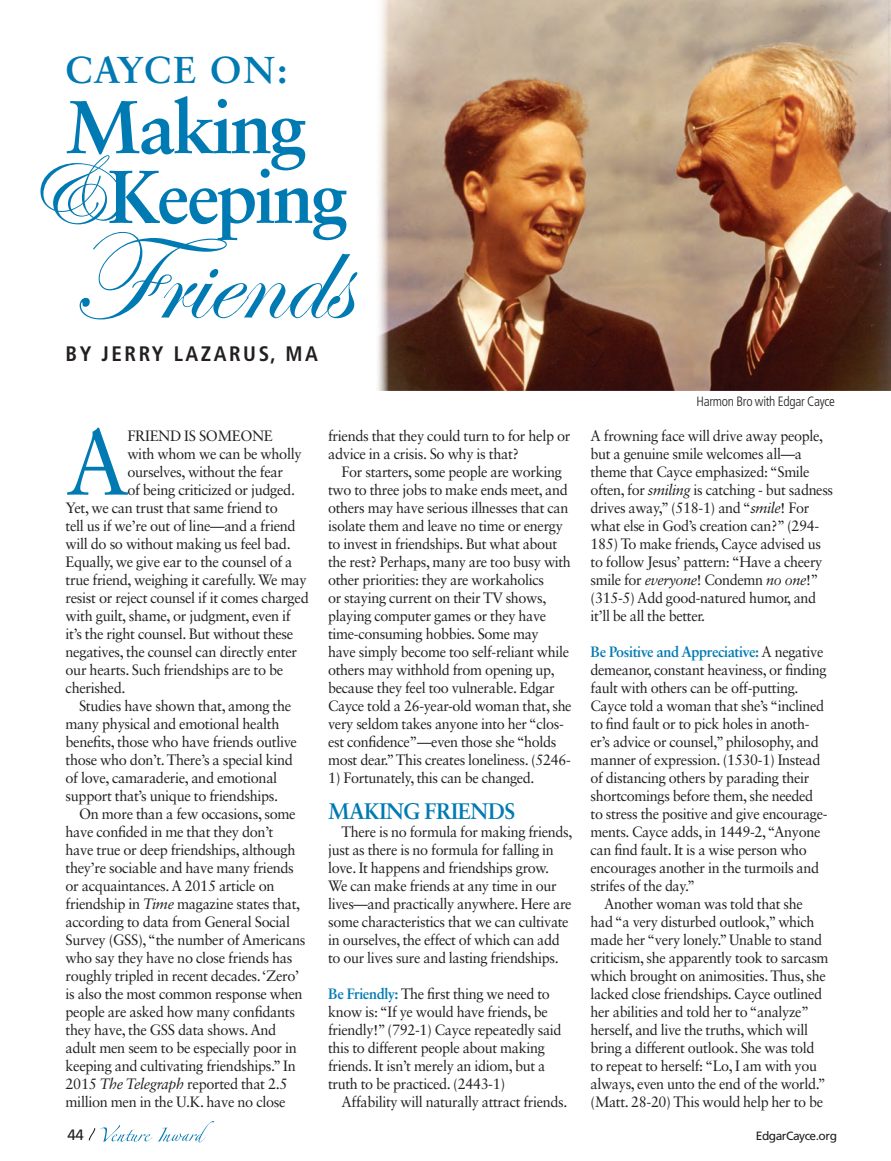
<style>
.page{position:relative;width:891px;height:1161px;background:#fff}
.page>*{position:absolute;margin:0;border:0;box-sizing:border-box;transform-origin:0 0}
.t1{font:127.05px "Edwardian Script ITC";letter-spacing:-.01em;color:#007ab3}
.t2{font:105px "Edwardian Script ITC";color:#007ab3}
.t3{font:92.4px "Sabon LT Std";color:#007ab3;scale:.96 1}
.t4{font:700 75px "Sabon LT Std";letter-spacing:-.035em;color:#007ab3}
.t5{font:700 37.5px "Sabon LT Std";letter-spacing:.02em;color:#007ab3}
.t6{font:700 22.5px "Sabon LT Std";letter-spacing:-.025em;color:#007ab3;scale:.96 1}
.t7{font:700 condensed 21px "Frutiger LT Std";letter-spacing:.12em;color:#231f20}
.t8{font:15px/18px "Sabon LT Std";letter-spacing:-.025em;color:#231f20;scale:.96 1}
.t9{font:15px/18px "Sabon LT Std";letter-spacing:-.025em;color:#231f20}
.t10{font:700 15px "Sabon LT Std";letter-spacing:-.025em;color:#007ab3;scale:.96 1}
.t11{font:15px "Frutiger LT Std";color:#231f20}
.t12{font:300 condensed 13.5px "Frutiger LT Std";letter-spacing:-.02em;color:#231f20}
.t13{font:12px "Frutiger LT Std";letter-spacing:-.04em;color:#231f20}
.s1{font-style:italic}
.s2{font-weight:700;color:#007ab3}
.s3{font-weight:400;color:#231f20}
</style>
<div class="page">
<svg style="left:158px;top:1126px;width:50px;height:16px"></svg>
<svg style="left:89px;top:1126px;width:63px;height:16px"></svg>
<img style="left:377px;top:0;width:514px;height:390px">
<h3 class="t5" style="left:66px;top:46px;width:224px">CAYCE ON:</h3>
<h3 class="t4" style="left:66px;top:81px;width:243px">Making</h3>
<h2 class="t2" style="left:20px;top:133px;width:93px">&amp;</h2>
<h3 class="t4" style="left:108px;top:150px;width:242px">Keeping</h3>
<h1 class="t1" style="left:72px;top:209px;width:279px">Friends</h1>
<h3 class="t7" style="left:66px;top:341px;width:254px">BY JERRY LAZARUS, MA</h3>
<h3 class="t3" style="left:66px;top:408px;width:68px">A</h3>
<p class="t9" style="left:127px;top:426px;width:147px">FRIEND IS SOMEONE</p>
<p class="t9" style="left:127px;top:444px;width:176px">with whom we can be wholly</p>
<p class="t9" style="left:127px;top:462px;width:157px">ourselves, without the fear</p>
<p class="t9" style="left:127px;top:480px;width:169px">of being criticized or judged.</p>
<p class="t9" style="left:66px;top:498px;width:214px">Yet, we can trust that same friend to</p>
<p class="t9" style="left:66px;top:516px;width:232px">tell us if we’re out of line—and a friend</p>
<p class="t9" style="left:66px;top:534px;width:227px">will do so without making us feel bad.</p>
<p class="t9" style="left:66px;top:552px;width:229px">Equally, we give ear to the counsel of a</p>
<p class="t9" style="left:66px;top:570px;width:243px">true friend, weighing it carefully. We may</p>
<p class="t9" style="left:66px;top:588px;width:245px">resist or reject counsel if it comes charged</p>
<p class="t9" style="left:66px;top:606px;width:227px">with guilt, shame, or judgment, even if</p>
<p class="t9" style="left:66px;top:624px;width:229px">it’s the right counsel. But without these</p>
<p class="t9" style="left:66px;top:642px;width:233px">negatives, the counsel can directly enter</p>
<p class="t9" style="left:66px;top:660px;width:219px">our hearts. Such friendships are to be</p>
<p class="t9" style="left:66px;top:678px;width:61px">cherished.</p>
<p class="t9" style="left:79px;top:696px;width:214px">Studies have shown that, among the</p>
<p class="t9" style="left:66px;top:714px;width:216px">many physical and emotional health</p>
<p class="t9" style="left:66px;top:732px;width:233px">benefits, those who have friends outlive</p>
<p class="t9" style="left:66px;top:750px;width:229px">those who don’t. There’s a special kind</p>
<p class="t9" style="left:66px;top:768px;width:213px">of love, camaraderie, and emotional</p>
<p class="t9" style="left:66px;top:786px;width:214px">support that’s unique to friendships.</p>
<p class="t9" style="left:79px;top:804px;width:218px">On more than a few occasions, some</p>
<p class="t9" style="left:66px;top:822px;width:209px">have confided in me that they don’t</p>
<p class="t9" style="left:66px;top:840px;width:231px">have true or deep friendships, although</p>
<p class="t9" style="left:66px;top:858px;width:230px">they’re sociable and have many friends</p>
<p class="t9" style="left:66px;top:876px;width:210px">or acquaintances. A 2015 article on</p>
<p class="t9" style="left:66px;top:894px;width:236px">friendship in <span class="s1">Time</span> magazine states that,</p>
<p class="t9" style="left:66px;top:912px;width:226px">according to data from General Social</p>
<p class="t9" style="left:66px;top:930px;width:241px">Survey (GSS), “the number of Americans</p>
<p class="t9" style="left:66px;top:948px;width:228px">who say they have no close friends has</p>
<p class="t9" style="left:66px;top:966px;width:235px">roughly tripled in recent decades. ‘Zero’</p>
<p class="t9" style="left:66px;top:984px;width:239px">is also the most common response when</p>
<p class="t9" style="left:66px;top:1002px;width:231px">people are asked how many confidants</p>
<p class="t9" style="left:66px;top:1020px;width:212px">they have, the GSS data shows. And</p>
<p class="t9" style="left:66px;top:1038px;width:233px">adult men seem to be especially poor in</p>
<p class="t9" style="left:66px;top:1056px;width:232px">keeping and cultivating friendships.” In</p>
<p class="t9" style="left:66px;top:1074px;width:224px">2015 <span class="s1">The Telegraph</span> reported that 2.5</p>
<p class="t9" style="left:66px;top:1092px;width:222px">million men in the U.K. have no close</p>
<p class="t9" style="left:328px;top:426px;width:244px">friends that they could turn to for help or advice in a crisis. So why is that?</p>
<p class="t8" style="left:328px;top:462px;width:255px;text-indent:14px">For starters, some people are working two to three jobs to make ends meet, and others may have serious illnesses that can isolate them and leave no time or energy to invest in friendships. But what about the rest? Perhaps, many are too busy with other priorities: they are workaholics<br>or staying current on their TV shows, playing computer games or they have time-consuming hobbies. Some may<br>have simply become too self-reliant while others may withhold from opening up, because they feel too vulnerable. Edgar Cayce told a 26-year-old woman that, she very seldom takes anyone into her “clos&shy;est confidence”—even those she “holds most dear.” This creates loneliness. (5246-</p>
<p class="t8" style="left:328px;top:768px;width:217px">1) Fortunately, this can be changed.</p>
<h3 class="t6" style="left:328px;top:797px;width:196px">MAKING FRIENDS</h3>
<p class="t8" style="left:328px;top:822px;width:256px;text-indent:13px">There is no formula for making friends, just as there is no formula for falling in love. It happens and friendships grow.<br>We can make friends at any time in our lives—and practically anywhere. Here are some characteristics that we can cultivate in ourselves, the effect of which can add to our lives sure and lasting friendships.</p>
<p class="t8" style="left:328px;top:984px;width:245px"><span class="s2">Be Friendly:</span> The first thing we need to know is: “If ye would have friends, be friendly!” (792-1) Cayce repeatedly said this to different people about making friends. It isn’t merely an idiom, but a truth to be practiced. (2443-1)</p>
<p class="t8" style="left:342px;top:1092px;width:237px">Affability will naturally attract friends.</p>
<p class="t12" style="left:697px;top:393px;width:140px">Harmon Bro with Edgar Cayce</p>
<p class="t8" style="left:591px;top:426px;width:254px">A frowning face will drive away people, but a genuine smile welcomes all—a theme that Cayce emphasized: “Smile often, for <span class="s1">smiling</span> is catching - but sadness drives away,” (518-1) and “<span class="s1">smile</span>! For what else in God’s creation can?” (294- 185) To make friends, Cayce advised us to follow Jesus’ pattern: “Have a cheery smile for <span class="s1">everyone</span>! Condemn <span class="s1">no one</span>!” (315-5) Add good-natured humor, and it’ll be all the better.</p>
<p class="t10" style="left:591px;top:642px;width:244px">Be Positive and Appreciative: <span class="s3">A negative</span></p>
<p class="t8" style="left:591px;top:660px;width:248px">demeanor, constant heaviness, or finding</p>
<p class="t8" style="left:591px;top:678px;width:218px">fault with others can be off-putting.</p>
<p class="t8" style="left:591px;top:696px;width:245px">Cayce told a woman that she’s “inclined</p>
<p class="t8" style="left:591px;top:714px;width:230px">to find fault or to pick holes in anoth-</p>
<p class="t8" style="left:591px;top:732px;width:239px">er’s advice or counsel,” philosophy, and</p>
<p class="t8" style="left:591px;top:750px;width:241px">manner of expression. (1530-1) Instead</p>
<p class="t8" style="left:591px;top:768px;width:229px">of distancing others by parading their</p>
<p class="t8" style="left:591px;top:786px;width:233px">shortcomings before them, she needed</p>
<p class="t8" style="left:591px;top:804px;width:248px">to stress the positive and give encourage-</p>
<p class="t8" style="left:591px;top:822px;width:241px">ments. Cayce adds, in 1449-2, “Anyone</p>
<p class="t8" style="left:591px;top:840px;width:227px">can find fault. It is a wise person who</p>
<p class="t8" style="left:591px;top:858px;width:239px">encourages another in the turmoils and</p>
<p class="t8" style="left:591px;top:876px;width:110px">strifes of the day.”</p>
<p class="t8" style="left:604px;top:894px;width:209px">Another woman was told that she</p>
<p class="t8" style="left:591px;top:912px;width:235px">had “a very disturbed outlook,” which</p>
<p class="t8" style="left:591px;top:930px;width:243px">made her “very lonely.” Unable to stand</p>
<p class="t8" style="left:591px;top:948px;width:249px">criticism, she apparently took to sarcasm</p>
<p class="t8" style="left:591px;top:966px;width:247px">which brought on animosities. Thus, she</p>
<p class="t8" style="left:591px;top:984px;width:243px">lacked close friendships. Cayce outlined</p>
<p class="t8" style="left:591px;top:1002px;width:229px">her abilities and told her to “analyze”</p>
<p class="t8" style="left:591px;top:1020px;width:228px">herself, and live the truths, which will</p>
<p class="t8" style="left:591px;top:1038px;width:235px">bring a different outlook. She was told</p>
<p class="t8" style="left:591px;top:1056px;width:237px">to repeat to herself: “Lo, I am with you</p>
<p class="t8" style="left:591px;top:1074px;width:247px">always, even unto the end of the world.”</p>
<p class="t8" style="left:591px;top:1092px;width:244px">(Matt. 28-20) This would help her to be</p>
<p class="t11" style="left:68px;top:1126px;width:18px">44</p>
<p class="t13" style="left:756px;top:1129px;width:83px">EdgarCayce.org</p>
</div>
